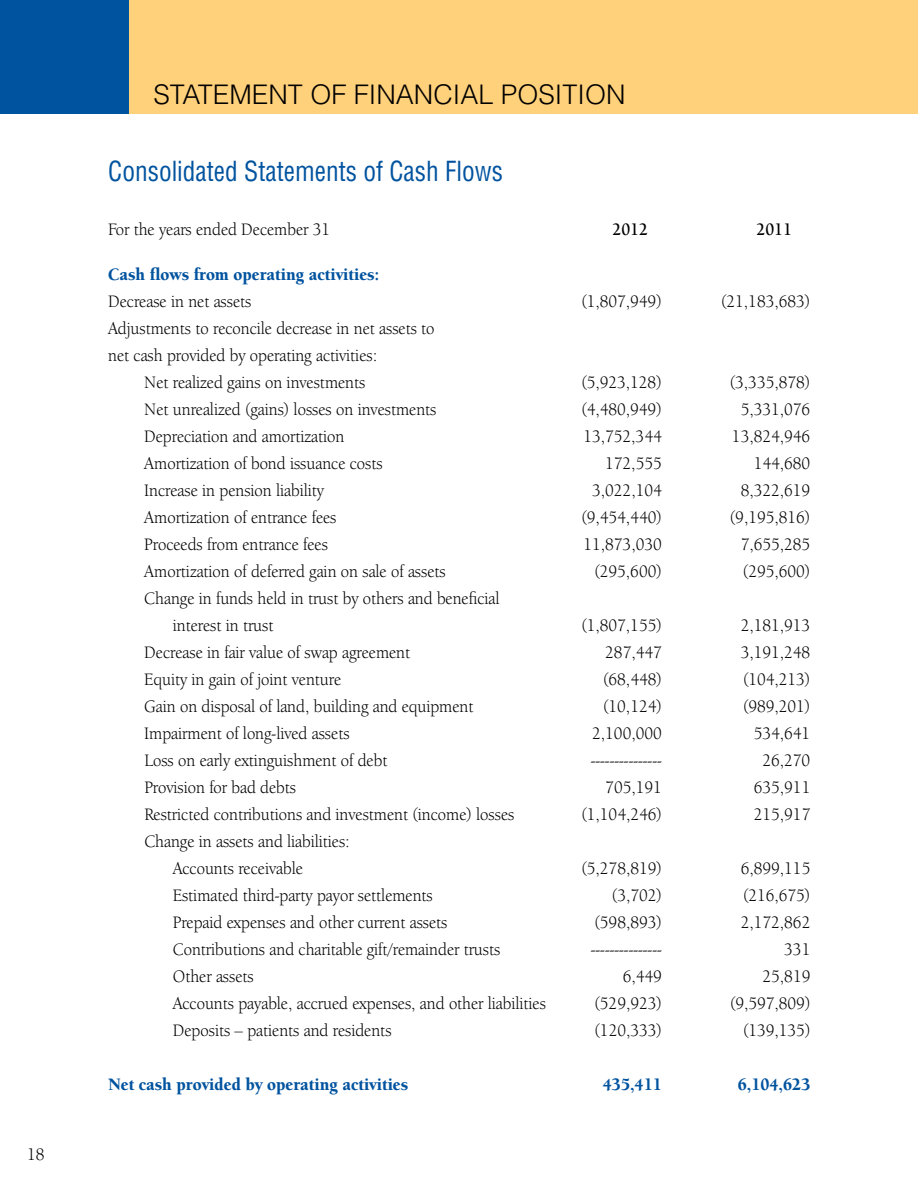
<style>
.page{position:relative;width:918px;height:1188px;background:#fff}
.page>*{position:absolute;margin:0;border:0;box-sizing:border-box;transform-origin:0 0}
.t1{font:condensed 27px "Helvetica LT Std";color:#00539f;scale:.94 1}
.t2{font:300 27px "Helvetica LT Std";color:#000}
.t3{font:18px/27px "Berkeley Oldstyle IT Cby BT";color:#000;scale:.94 1}
.t4{font:900 18px "Berkeley Oldstyle IT Cby BT";color:#00539f;scale:.94 1}
.t5{font:700 18px "Berkeley Oldstyle IT Cby BT";color:#000;scale:.94 1}
</style>
<div class="page">
<div style="left:0;top:0;width:918px;height:113px;background:#ffd17b"></div>
<div style="left:0;top:0;width:128px;height:114px;background:#00539f"></div>
<p class="t3" style="left:27px;top:1141px;width:20px">18</p>
<h1 class="t2" style="left:153px;top:77px;width:474px">STATEMENT OF FINANCIAL POSITION</h1>
<h1 class="t1" style="left:108px;top:155px;width:421px">Consolidated Statements of Cash Flows</h1>
<p class="t3" style="left:108px;top:216px;width:238px">For the years ended December 31</p>
<p class="t5" style="left:612px;top:219px;width:39px">2012</p>
<p class="t5" style="left:756px;top:219px;width:39px">2011</p>
<p class="t4" style="left:108px;top:264px;width:290px">Cash flows from operating activities:</p>
<p class="t3" style="left:108px;top:288px;width:154px">Decrease in net assets</p>
<p class="t3" style="left:581px;top:288px;width:87px">(1,807,949)</p>
<p class="t3" style="left:721px;top:288px;width:96px">(21,183,683)</p>
<p class="t3" style="left:108px;top:315px;width:349px">Adjustments to reconcile decrease in net assets to</p>
<p class="t3" style="left:108px;top:342px;width:288px">net cash provided by operating activities:</p>
<p class="t3" style="left:144px;top:369px;width:237px">Net realized gains on investments</p>
<p class="t3" style="left:581px;top:369px;width:87px">(5,923,128)</p>
<p class="t3" style="left:730px;top:369px;width:87px">(3,335,878)</p>
<p class="t3" style="left:144px;top:396px;width:312px">Net unrealized (gains) losses on investments</p>
<p class="t3" style="left:581px;top:396px;width:87px">(4,480,949)</p>
<p class="t3" style="left:741px;top:396px;width:76px">5,331,076</p>
<p class="t3" style="left:144px;top:423px;width:214px">Depreciation and amortization</p>
<p class="t3" style="left:583px;top:423px;width:85px">13,752,344</p>
<p class="t3" style="left:732px;top:423px;width:85px">13,824,946</p>
<p class="t3" style="left:144px;top:450px;width:255px">Amortization of bond issuance costs</p>
<p class="t3" style="left:605px;top:450px;width:62px">172,555</p>
<p class="t3" style="left:754px;top:450px;width:62px">144,680</p>
<p class="t3" style="left:144px;top:477px;width:193px">Increase in pension liability</p>
<p class="t3" style="left:592px;top:477px;width:76px">3,022,104</p>
<p class="t3" style="left:741px;top:477px;width:76px">8,322,619</p>
<p class="t3" style="left:144px;top:504px;width:206px">Amortization of entrance fees</p>
<p class="t3" style="left:581px;top:504px;width:87px">(9,454,440)</p>
<p class="t3" style="left:730px;top:504px;width:87px">(9,195,816)</p>
<p class="t3" style="left:144px;top:531px;width:197px">Proceeds from entrance fees</p>
<p class="t3" style="left:584px;top:531px;width:85px">11,873,030</p>
<p class="t3" style="left:741px;top:531px;width:76px">7,655,285</p>
<p class="t3" style="left:144px;top:558px;width:322px">Amortization of deferred gain on sale of assets</p>
<p class="t3" style="left:594px;top:558px;width:73px">(295,600)</p>
<p class="t3" style="left:743px;top:558px;width:73px">(295,600)</p>
<p class="t3" style="left:173px;top:585px;width:349px;text-indent:-28px">Change in funds held in trust by others and beneficial interest in trust</p>
<p class="t3" style="left:581px;top:612px;width:87px">(1,807,155)</p>
<p class="t3" style="left:741px;top:612px;width:76px">2,181,913</p>
<p class="t3" style="left:144px;top:639px;width:284px">Decrease in fair value of swap agreement</p>
<p class="t3" style="left:605px;top:639px;width:62px">287,447</p>
<p class="t3" style="left:741px;top:639px;width:76px">3,191,248</p>
<p class="t3" style="left:144px;top:666px;width:211px">Equity in gain of joint venture</p>
<p class="t3" style="left:603px;top:666px;width:64px">(68,448)</p>
<p class="t3" style="left:743px;top:666px;width:73px">(104,213)</p>
<p class="t3" style="left:144px;top:693px;width:352px">Gain on disposal of land, building and equipment</p>
<p class="t3" style="left:603px;top:693px;width:64px">(10,124)</p>
<p class="t3" style="left:743px;top:693px;width:73px">(989,201)</p>
<p class="t3" style="left:144px;top:720px;width:220px">Impairment of long-lived assets</p>
<p class="t3" style="left:592px;top:720px;width:76px">2,100,000</p>
<p class="t3" style="left:754px;top:720px;width:62px">534,641</p>
<p class="t3" style="left:144px;top:747px;width:260px">Loss on early extinguishment of debt</p>
<p class="t3" style="left:591px;top:747px;width:77px">---------------</p>
<p class="t3" style="left:763px;top:747px;width:52px">26,270</p>
<p class="t3" style="left:144px;top:774px;width:163px">Provision for bad debts</p>
<p class="t3" style="left:605px;top:774px;width:62px">705,191</p>
<p class="t3" style="left:754px;top:774px;width:62px">635,911</p>
<p class="t3" style="left:144px;top:801px;width:395px">Restricted contributions and investment (income) losses</p>
<p class="t3" style="left:582px;top:801px;width:87px">(1,104,246)</p>
<p class="t3" style="left:754px;top:801px;width:62px">215,917</p>
<p class="t3" style="left:173px;top:828px;width:190px;text-indent:-28px">Change in assets and liabilities:<br>Accounts receivable</p>
<p class="t3" style="left:582px;top:855px;width:87px">(5,278,819)</p>
<p class="t3" style="left:741px;top:855px;width:76px">6,899,115</p>
<p class="t3" style="left:173px;top:882px;width:278px">Estimated third-party payor settlements</p>
<p class="t3" style="left:612px;top:882px;width:55px">(3,702)</p>
<p class="t3" style="left:743px;top:882px;width:73px">(216,675)</p>
<p class="t3" style="left:173px;top:909px;width:294px">Prepaid expenses and other current assets</p>
<p class="t3" style="left:595px;top:909px;width:73px">(598,893)</p>
<p class="t3" style="left:741px;top:909px;width:76px">2,172,862</p>
<p class="t3" style="left:173px;top:936px;width:350px">Contributions and charitable gift/remainder trusts</p>
<p class="t3" style="left:591px;top:936px;width:77px">---------------</p>
<p class="t3" style="left:784px;top:936px;width:29px">331</p>
<p class="t3" style="left:173px;top:963px;width:88px">Other assets</p>
<p class="t3" style="left:623px;top:963px;width:43px">6,449</p>
<p class="t3" style="left:763px;top:963px;width:52px">25,819</p>
<p class="t3" style="left:173px;top:990px;width:398px">Accounts payable, accrued expenses, and other liabilities</p>
<p class="t3" style="left:595px;top:990px;width:73px">(529,923)</p>
<p class="t3" style="left:730px;top:990px;width:87px">(9,597,809)</p>
<p class="t3" style="left:173px;top:1017px;width:234px">Deposits – patients and residents</p>
<p class="t3" style="left:595px;top:1017px;width:73px">(120,333)</p>
<p class="t3" style="left:743px;top:1017px;width:73px">(139,135)</p>
<p class="t4" style="left:108px;top:1074px;width:320px">Net cash provided by operating activities</p>
<p class="t4" style="left:603px;top:1074px;width:64px">435,411</p>
<p class="t4" style="left:738px;top:1074px;width:79px">6,104,623</p>
</div>
